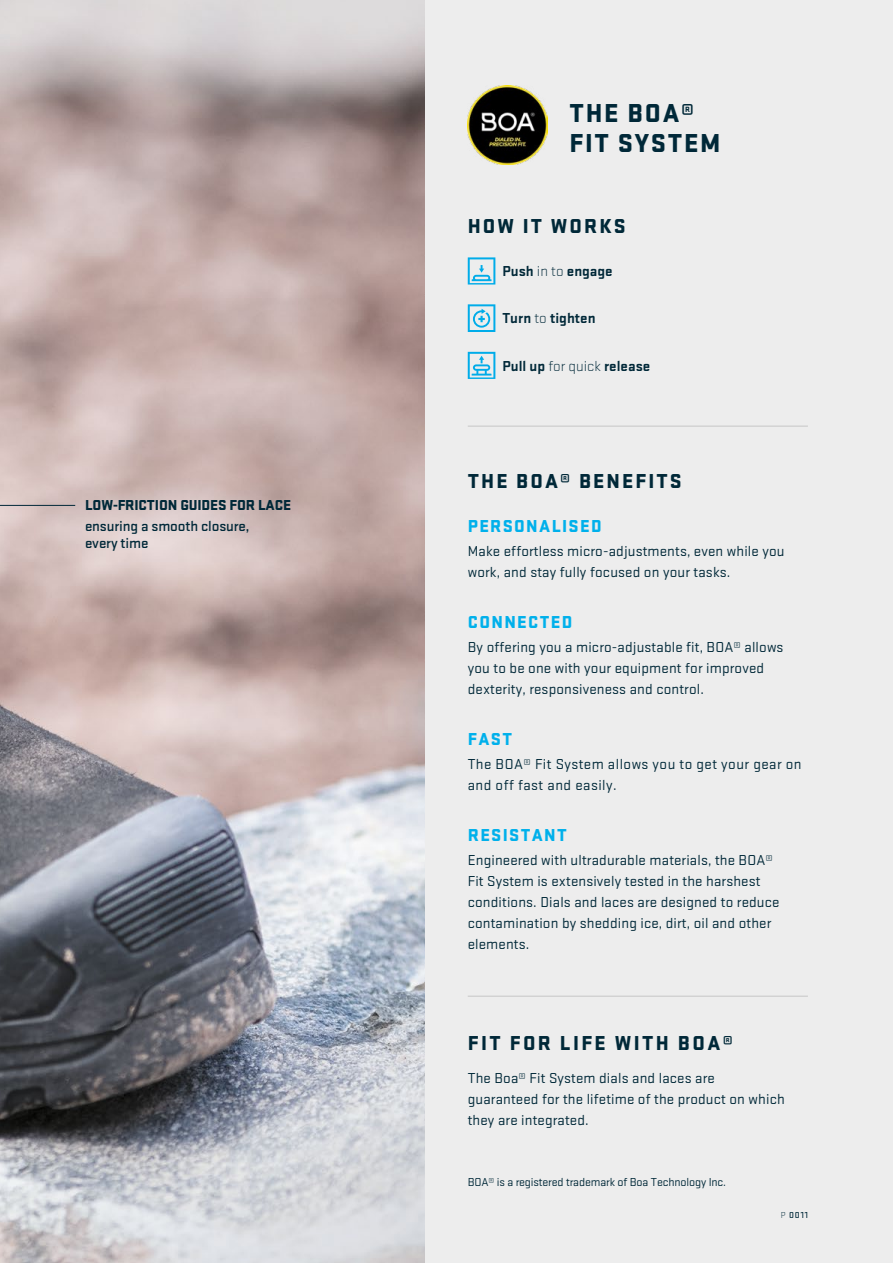
<style>
.page{position:relative;width:893px;height:1263px;background:#fff}
.page>*{position:absolute;margin:0;border:0;box-sizing:border-box;transform-origin:0 0}
.t1{font:900 27px/30px "Stratum No 1";letter-spacing:.065em;color:#002838}
.t2{font:900 21px "Stratum No 1";letter-spacing:.1em;color:#002838}
.t3{font:900 18px "Stratum No 1";letter-spacing:.075em;color:#00b0eb}
.t4{font:15px/21px "Stratum No 1";letter-spacing:.01em;color:#002838}
.t5{font:15px/21px "Stratum No 1";letter-spacing:.03em;color:#002838}
.t6{font:700 15px "Stratum No 1";color:#002838}
.t7{font:500 15px/16.5px "Stratum No 1";letter-spacing:-.01em;color:#002838}
.t8{font:900 15px "Stratum No 1";letter-spacing:-.01em;color:#002838}
.t9{font:12px "Stratum No 1";letter-spacing:-.01em;color:#002838}
.t10{font:500 9px "Stratum No 1";color:#002838}
.s1{font-weight:300}
</style>
<div class="page">
<img style="left:0;top:0;width:425px;height:1263px">
<div style="left:425px;top:0;width:468px;height:1263px;background:#ededed"></div>
<hr style="left:0;top:0;width:1px;height:785px;background:#282827">
<svg style="left:0;top:505px;width:76px;height:77px;background:#d3bfbc"></svg>
<svg style="left:468px;top:257px;width:27px;height:27px"></svg>
<svg style="left:468px;top:304px;width:27px;height:28px"></svg>
<svg style="left:468px;top:352px;width:27px;height:27px"></svg>
<hr style="left:468px;top:426px;width:340px;height:1px;background:#c6c6c6">
<hr style="left:468px;top:996px;width:340px;height:1px;background:#c6c6c6">
<img style="left:468px;top:85px;width:79px;height:80px">
<p class="t8" style="left:85px;top:497px;width:208px">LOW-FRICTION GUIDES FOR LACE</p>
<p class="t7" style="left:85px;top:518px;width:166px">ensuring a smooth closure, every time</p>
<h1 class="t1" style="left:569px;top:98px;width:153px">THE BOA®<br>FIT SYSTEM</h1>
<h2 class="t2" style="left:468px;top:214px;width:159px">HOW IT WORKS</h2>
<p class="t6" style="left:502px;top:263px;width:112px">Push <span class="s1">in to</span> engage</p>
<p class="t6" style="left:502px;top:310px;width:95px">Turn <span class="s1">to</span> tighten</p>
<p class="t6" style="left:502px;top:357px;width:149px">Pull up <span class="s1">for quick</span> release</p>
<h2 class="t2" style="left:468px;top:469px;width:216px">THE BOA® BENEFITS</h2>
<p class="t3" style="left:468px;top:515px;width:135px">PERSONALISED</p>
<p class="t4" style="left:468px;top:540px;width:318px">Make effortless micro-adjustments, even while you work, and stay fully focused on your tasks.</p>
<p class="t3" style="left:468px;top:612px;width:106px">CONNECTED</p>
<p class="t4" style="left:468px;top:636px;width:317px">By offering you a micro-adjustable fit, BOA® allows you to be one with your equipment for improved dexterity, responsiveness and control.</p>
<p class="t3" style="left:468px;top:729px;width:46px">FAST</p>
<p class="t5" style="left:468px;top:753px;width:335px">The BOA® Fit System allows you to get your gear on and off fast and easily.</p>
<p class="t3" style="left:468px;top:825px;width:100px">RESISTANT</p>
<p class="t4" style="left:468px;top:849px;width:313px">Engineered with ultradurable materials, the BOA® Fit System is extensively tested in the harshest conditions. Dials and laces are designed to reduce contamination by shedding ice, dirt, oil and other elements.</p>
<h2 class="t2" style="left:468px;top:1031px;width:266px">FIT FOR LIFE WITH BOA®</h2>
<p class="t4" style="left:468px;top:1067px;width:318px">The Boa® Fit System dials and laces are guaranteed for the lifetime of the product on which they are integrated.</p>
<p class="t9" style="left:468px;top:1176px;width:260px">BOA® is a registered trademark of Boa Technology Inc.</p>
<p class="t10" style="left:781px;top:1210px;width:28px"><span class="s1">P</span> 0011</p>
</div>
